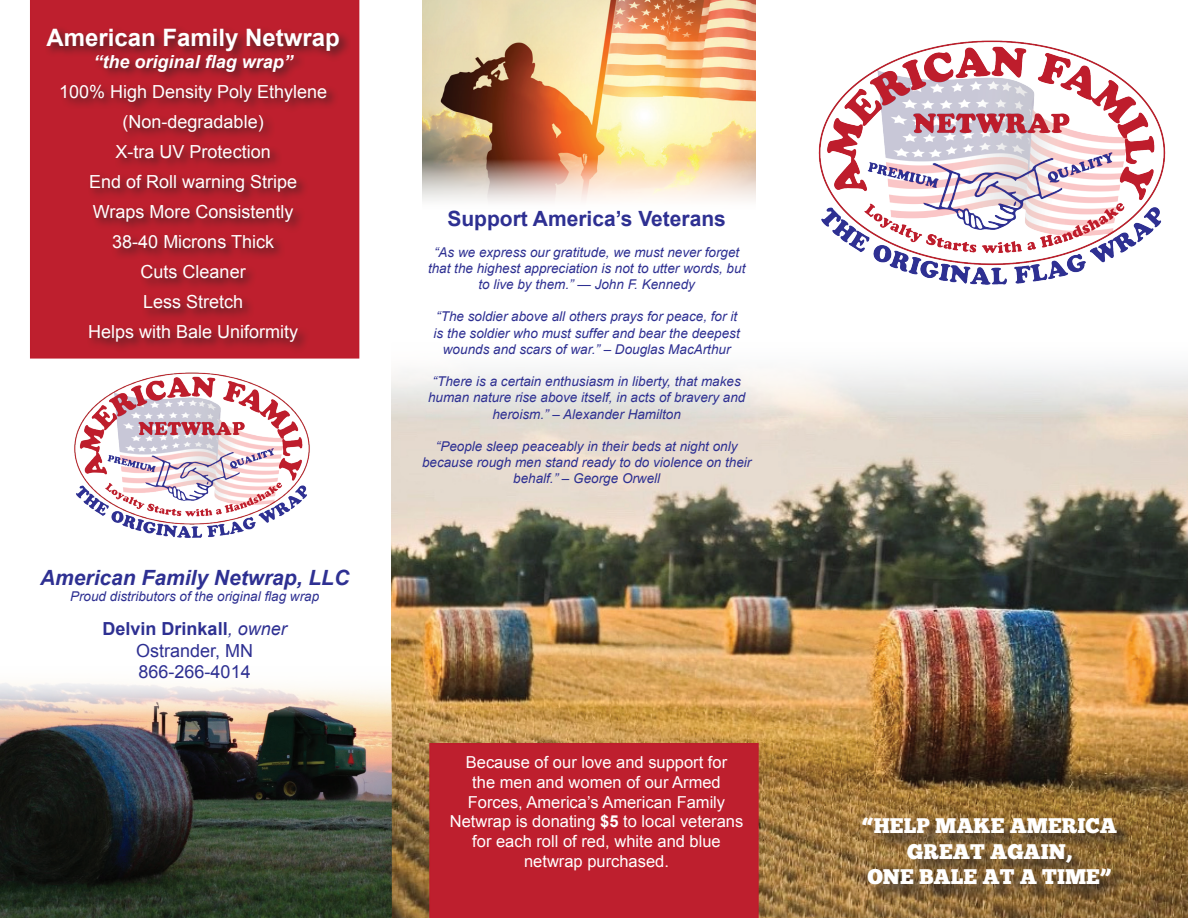
<style>
.page{position:relative;width:1188px;height:918px;background:#fff}
.page>*{position:absolute;margin:0;border:0;box-sizing:border-box;transform-origin:0 0}
.t1{font:700 24px "Arial";color:#fff}
.t2{font:21px "Chunk Five Ex";color:#fff}
.t3{font:italic 700 21px "Arial";color:#2e3092}
.t4{font:700 21px "Arial";color:#2e3092}
.t5{font:18px/30px "Arial";color:#fff;text-align:center}
.t6{font:18px "Arial";color:#2e3092}
.t7{font:italic 700 18px "Arial";color:#fff}
.t8{font:700 18px "Arial";color:#2e3092}
.t9{font:16.5px/19.8px "Arial";color:#fff;text-align:center}
.t10{font:italic 13.5px/16.2px "Arial";color:#2e3092;text-align:center}
.s1{font-weight:400;font-style:italic}
.s2{font-weight:700}
</style>
<div class="page">
<img style="left:391px;top:367px;width:797px;height:551px">
<img style="left:818px;top:40px;width:348px;height:244px">
<div style="left:30px;top:0;width:329px;height:359px;background:#be1f2e"></div>
<div style="left:44px;top:25px;width:307px;height:329px;background:#231f20;opacity:.75"></div>
<img style="left:0;top:683px;width:391px;height:235px">
<img style="left:74px;top:372px;width:236px;height:166px">
<div style="left:864px;top:820px;width:270px;height:81px;background:#231f20;opacity:.75"></div>
<img style="left:422px;top:0;width:334px;height:202px">
<div style="left:429px;top:743px;width:330px;height:175px;background:#be1f2e"></div>
<p class="t1" style="left:46px;top:22px;width:295px">American Family Netwrap</p>
<p class="t7" style="left:94px;top:50px;width:201px">“the original flag wrap”</p>
<p class="t5" style="left:59px;top:77px;width:270px">100% High Density Poly Ethylene (Non-degradable)</p>
<p class="t5" style="left:116px;top:137px;width:157px">X-tra UV Protection</p>
<p class="t5" style="left:89px;top:167px;width:210px">End of Roll warning Stripe</p>
<p class="t5" style="left:93px;top:197px;width:202px">Wraps More Consistently</p>
<p class="t5" style="left:112px;top:227px;width:163px">38-40 Microns Thick</p>
<p class="t5" style="left:141px;top:257px;width:107px">Cuts Cleaner</p>
<p class="t5" style="left:143px;top:287px;width:102px">Less Stretch</p>
<p class="t5" style="left:88px;top:317px;width:212px">Helps with Bale Uniformity</p>
<p class="t3" style="left:40px;top:564px;width:311px">American Family Netwrap, LLC</p>
<p class="t10" style="left:70px;top:588px;width:251px">Proud distributors of the original flag wrap</p>
<p class="t8" style="left:103px;top:617px;width:186px">Delvin Drinkall<span class="s1">, owner</span></p>
<p class="t6" style="left:136px;top:639px;width:119px">Ostrander, MN</p>
<p class="t6" style="left:139px;top:660px;width:114px">866-266-4014</p>
<p class="t4" style="left:447px;top:205px;width:280px">Support America’s Veterans</p>
<p class="t10" style="left:428px;top:244px;width:319px">“As we express our gratitude, we must never forget that the highest appreciation is not to utter words, but to live by them.” — John F. Kennedy</p>
<p class="t10" style="left:434px;top:309px;width:308px">“The soldier above all others prays for peace, for it is the soldier who must suffer and bear the deepest wounds and scars of war.” – Douglas MacArthur</p>
<p class="t10" style="left:428px;top:374px;width:319px">“There is a certain enthusiasm in liberty, that makes human nature rise above itself, in acts of bravery and</p>
<p class="t10" style="left:492px;top:406px;width:190px">heroism.” – Alexander Hamilton</p>
<p class="t10" style="left:422px;top:438px;width:331px">“People sleep peaceably in their beds at night only because rough men stand ready to do violence on their behalf.” – George Orwell</p>
<p class="t9" style="left:466px;top:752px;width:263px">Because of our love and support for</p>
<p class="t9" style="left:472px;top:772px;width:250px">the men and women of our Armed</p>
<p class="t9" style="left:468px;top:792px;width:259px">Forces, America’s American Family</p>
<p class="t9" style="left:450px;top:812px;width:295px">Netwrap is donating <span class="s2">$5</span> to local veterans for each roll of red, white and blue</p>
<p class="t9" style="left:524px;top:851px;width:146px">netwrap purchased.</p>
<p class="t2" style="left:862px;top:810px;width:257px">“HELP MAKE AMERICA</p>
<p class="t2" style="left:907px;top:836px;width:166px">GREAT AGAIN,</p>
<p class="t2" style="left:867px;top:861px;width:246px">ONE BALE AT A TIME”</p>
</div>
